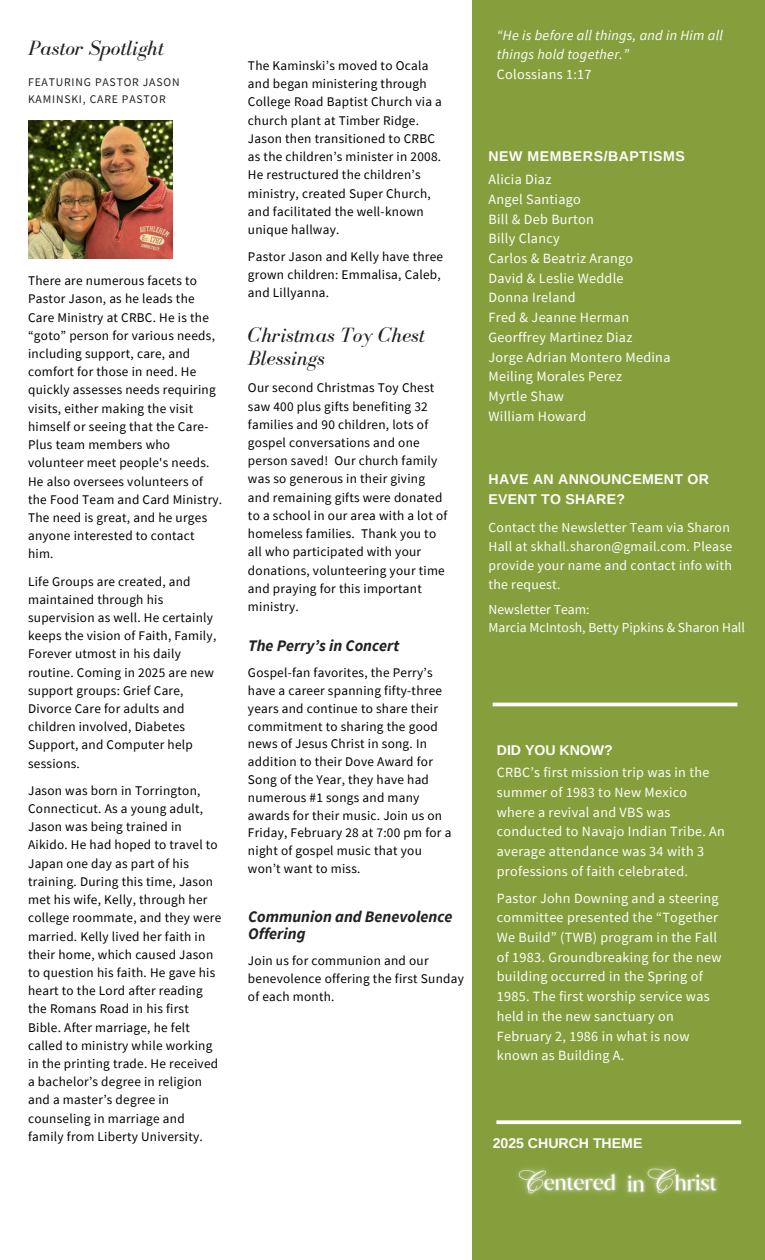
<style>
.page{position:relative;width:765px;height:1260px;background:#fff}
.page>*{position:absolute;margin:0;border:0;box-sizing:border-box;transform-origin:0 0}
.t1{font:italic 21.25px/22.5px "Bodoni FLF";color:#222}
.t2{font:italic 700 16.12px/16.9px "Source Sans Pro";color:#222}
.t3{font:14.12px/19.8px "Source Sans Pro";letter-spacing:.02em;color:#fff}
.t4{font:italic 14.12px/19.8px "Source Sans Pro";letter-spacing:.02em;color:#fff}
.t5{font:700 14.12px/19.4px "Arimo";letter-spacing:.02em;color:#fff}
.t6{font:700 14.12px "Arimo";color:#fff}
.t7{font:700 14.12px "Arimo";letter-spacing:.04em;color:#fff}
.t8{font:13.75px/18.8px "Source Sans Pro";letter-spacing:.02em;color:#fff}
.t9{font:13.75px/18.8px "Source Sans Pro";color:#fff}
.t10{font:13.25px/18.2px "Source Sans Pro";letter-spacing:.02em;color:#000}
.t11{font:11.62px/16.9px "Source Sans Pro";letter-spacing:.07em;color:#222}
.s1{font-style:normal}
</style>
<div class="page">
<div style="left:473px;top:0;width:292px;height:1260px;background:#859f3c"></div>
<img style="left:28px;top:121px;width:144px;height:138px">
<svg style="left:496px;top:1120px;width:245px;height:4px"></svg>
<img style="left:662px;top:1166px;width:56px;height:29px">
<img style="left:517px;top:1168px;width:9px;height:24px">
<img style="left:634px;top:1166px;width:28px;height:30px">
<img style="left:526px;top:1168px;width:108px;height:28px">
<hr style="left:493px;top:703px;width:244px;height:3px;background:#fff">
<h5 class="t1" style="left:28px;top:36px;width:137px">Pastor Spotlight</h5>
<h4 class="t11" style="left:28px;top:73px;width:153px">FEATURING PASTOR JASON<br>KAMINSKI, CARE PASTOR</h4>
<h5 class="t10" style="left:28px;top:271px;width:196px">There are numerous facets to<br>Pastor Jason, as he leads the<br>Care Ministry at CRBC. He is the “goto” person for various needs, including support, care, and comfort for those in need. He quickly assesses needs requiring visits, either making the visit himself or seeing that the Care-<br>Plus team members who volunteer meet people's needs.<br>He also oversees volunteers of the Food Team and Card Ministry.<br>The need is great, and he urges anyone interested to contact him.</h5>
<h4 class="t10" style="left:28px;top:572px;width:190px">Life Groups are created, and maintained through his supervision as well. He certainly keeps the vision of Faith, Family,<br>Forever utmost in his daily routine. Coming in 2025 are new support groups: Grief Care,<br>Divorce Care for adults and children involved, Diabetes<br>Support, and Computer help sessions.</h4>
<h5 class="t10" style="left:28px;top:781px;width:195px">Jason was born in Torrington,<br>Connecticut. As a young adult,<br>Jason was being trained in<br>Aikido. He had hoped to travel to<br>Japan one day as part of his training. During this time, Jason met his wife, Kelly, through her college roommate, and they were married. Kelly lived her faith in their home, which caused Jason to question his faith. He gave his heart to the Lord after reading the Romans Road in his first<br>Bible. After marriage, he felt called to ministry while working in the printing trade. He received a bachelor’s degree in religion and a master’s degree in counseling in marriage and family from Liberty University.</h5>
<h5 class="t10" style="left:248px;top:56px;width:195px">The Kaminski’s moved to Ocala and began ministering through<br>College Road Baptist Church via a church plant at Timber Ridge.<br>Jason then transitioned to CRBC as the children’s minister in 2008.<br>He restructured the children’s ministry, created Super Church, and facilitated the well-known unique hallway.</h5>
<h5 class="t10" style="left:248px;top:247px;width:197px">Pastor Jason and Kelly have three grown children: Emmalisa, Caleb, and Lillyanna.</h5>
<p class="t1" style="left:248px;top:324px;width:178px">Christmas Toy Chest<br>Blessings</p>
<p class="t10" style="left:248px;top:378px;width:201px">Our second Christmas Toy Chest saw 400 plus gifts benefiting 32 families and 90 children, lots of gospel conversations and one person saved! Our church family was so generous in their giving and remaining gifts were donated to a school in our area with a lot of homeless families. Thank you to all who participated with your donations, volunteering your time and praying for this important ministry.</p>
<h5 class="t2" style="left:248px;top:637px;width:153px">The Perry’s in Concert</h5>
<h1 class="t10" style="left:248px;top:664px;width:205px;line-height:17.8px">Gospel-fan favorites, the Perry’s have a career spanning fifty-three years and continue to share their commitment to sharing the good news of Jesus Christ in song. In addition to their Dove Award for<br>Song of the Year, they have had numerous #1 songs and many awards for their music. Join us on<br>Friday, February 28 at 7:00 pm for a night of gospel music that you won’t want to miss.</h1>
<h5 class="t2" style="left:248px;top:908px;width:206px">Communion and Benevolence<br>Offering</h5>
<h3 class="t10" style="left:248px;top:951px;width:217px;line-height:17.8px">Join us for communion and our benevolence offering the first Sunday of each month.</h3>
<h5 class="t4" style="left:497px;top:25px;width:228px">“He is before all things, and in Him all things hold together.”<br><span class="s1">Colossians 1:17</span></h5>
<h5 class="t7" style="left:489px;top:148px;width:198px">NEW MEMBERS/BAPTISMS</h5>
<p class="t3" style="left:489px;top:169px;width:183px">Alicia Diaz<br>Angel Santiago<br>Bill &amp; Deb Burton<br>Billy Clancy<br>Carlos &amp; Beatriz Arango<br>David &amp; Leslie Weddle<br>Donna Ireland<br>Fred &amp; Jeanne Herman<br>Georffrey Martinez Diaz<br>Jorge Adrian Montero Medina<br>Meiling Morales Perez<br>Myrtle Shaw<br>William Howard</p>
<h4 class="t5" style="left:489px;top:470px;width:222px">HAVE AN ANNOUNCEMENT OR<br>EVENT TO SHARE?</h4>
<h5 class="t8" style="left:489px;top:518px;width:245px">Contact the Newsletter Team via Sharon Hall at skhall.sharon@gmail.com. Please provide your name and contact info with the request.</h5>
<h5 class="t9" style="left:489px;top:599px;width:258px">Newsletter Team:<br>Marcia McIntosh, Betty Pipkins &amp; Sharon Hall</h5>
<p class="t6" style="left:497px;top:742px;width:117px">DID YOU KNOW?</p>
<h4 class="t3" style="left:497px;top:762px;width:230px">CRBC’s first mission trip was in the summer of 1983 to New Mexico where a revival and VBS was conducted to Navajo Indian Tribe. An average attendance was 34 with 3 professions of faith celebrated.</h4>
<h1 class="t3" style="left:497px;top:888px;width:226px">Pastor John Downing and a steering committee presented the “Together<br>We Build” (TWB) program in the Fall of 1983. Groundbreaking for the new building occurred in the Spring of<br>1985. The first worship service was held in the new sanctuary on<br>February 2, 1986 in what is now known as Building A.</h1>
<h5 class="t6" style="left:493px;top:1136px;width:151px">2025 CHURCH THEME</h5>
</div>
